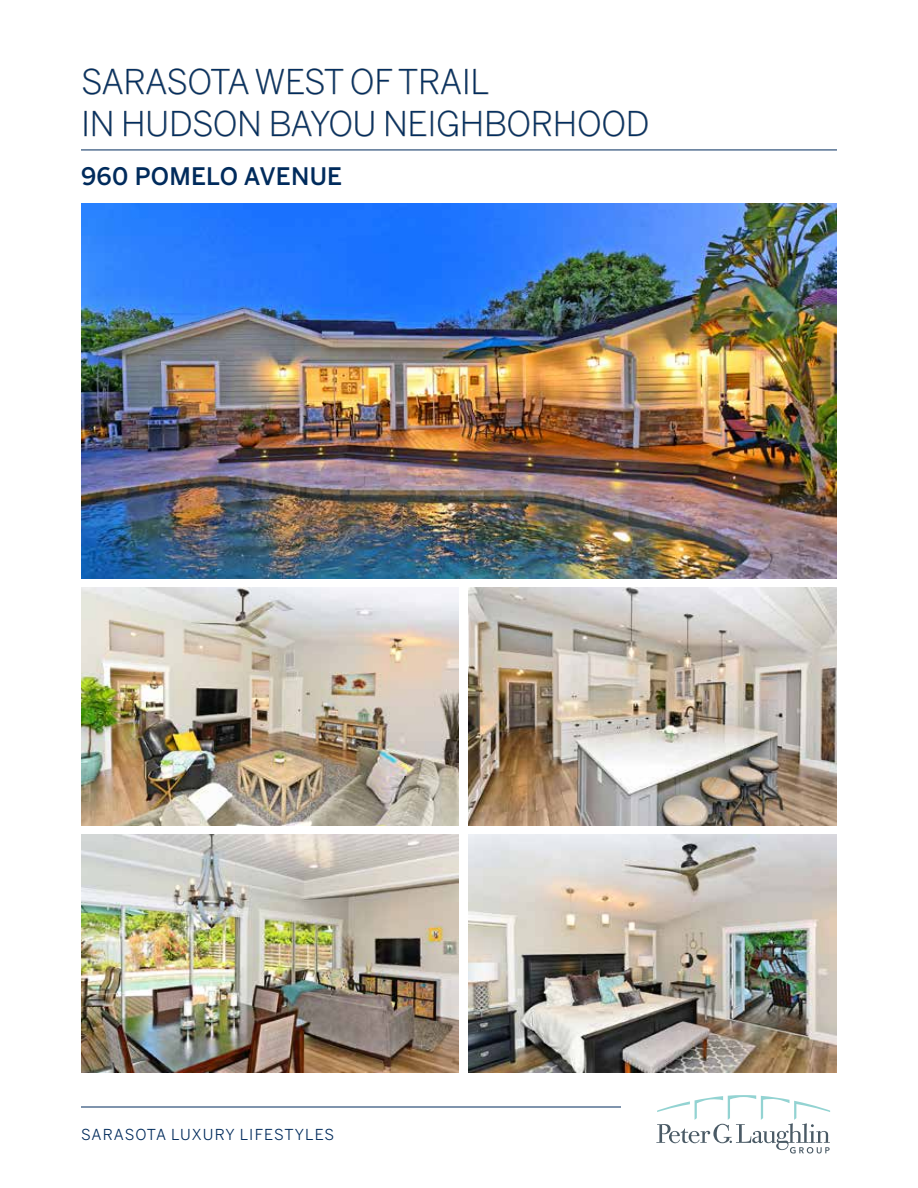
<style>
.page{position:relative;width:918px;height:1188px;background:#fff}
.page>*{position:absolute;margin:0;border:0;box-sizing:border-box;transform-origin:0 0}
.t1{font:300 33.75px/42px "Benton Sans";letter-spacing:-.01em;color:#002b5c}
.t2{font:500 24px "Benton Sans";letter-spacing:.01em;color:#002b5c}
.t3{font:15px "Benton Sans";letter-spacing:.065em;color:#002b5c}
</style>
<div class="page">
<hr style="left:81px;top:1107px;width:540px;height:1px;background:#002b5c">
<svg style="left:656px;top:1095px;width:174px;height:59px"></svg>
<hr style="left:81px;top:150px;width:756px;height:1px;background:#002b5c">
<svg style="left:83px;top:68px;width:166px;height:27px"></svg>
<svg style="left:255px;top:68px;width:89px;height:27px"></svg>
<svg style="left:352px;top:68px;width:40px;height:27px"></svg>
<svg style="left:399px;top:68px;width:62px;height:27px"></svg>
<div style="left:465px;top:69px;width:2px;height:25px;border:1px solid #b6b8ba"></div>
<svg style="left:473px;top:69px;width:16px;height:26px"></svg>
<div style="left:84px;top:111px;width:3px;height:25px;border:1px solid #b6b8ba"></div>
<svg style="left:93px;top:111px;width:19px;height:26px"></svg>
<svg style="left:124px;top:110px;width:135px;height:27px"></svg>
<svg style="left:272px;top:110px;width:102px;height:27px"></svg>
<svg style="left:386px;top:111px;width:19px;height:26px"></svg>
<svg style="left:411px;top:111px;width:16px;height:26px"></svg>
<div style="left:431px;top:111px;width:2px;height:25px;border:1px solid #b6b8ba"></div>
<svg style="left:438px;top:110px;width:210px;height:27px"></svg>
<img style="left:81px;top:203px;width:756px;height:376px">
<img style="left:468px;top:588px;width:369px;height:237px">
<img style="left:81px;top:588px;width:377px;height:237px">
<img style="left:468px;top:835px;width:369px;height:238px">
<img style="left:81px;top:835px;width:377px;height:238px">
<p class="t1" style="left:81px;top:60px;width:570px">SARASOTA WEST OF TRAIL<br>IN HUDSON BAYOU NEIGHBORHOOD</p>
<p class="t2" style="left:81px;top:162px;width:263px">960 POMELO AVENUE</p>
<p class="t3" style="left:81px;top:1126px;width:255px">SARASOTA LUXURY LIFESTYLES</p>
</div>
